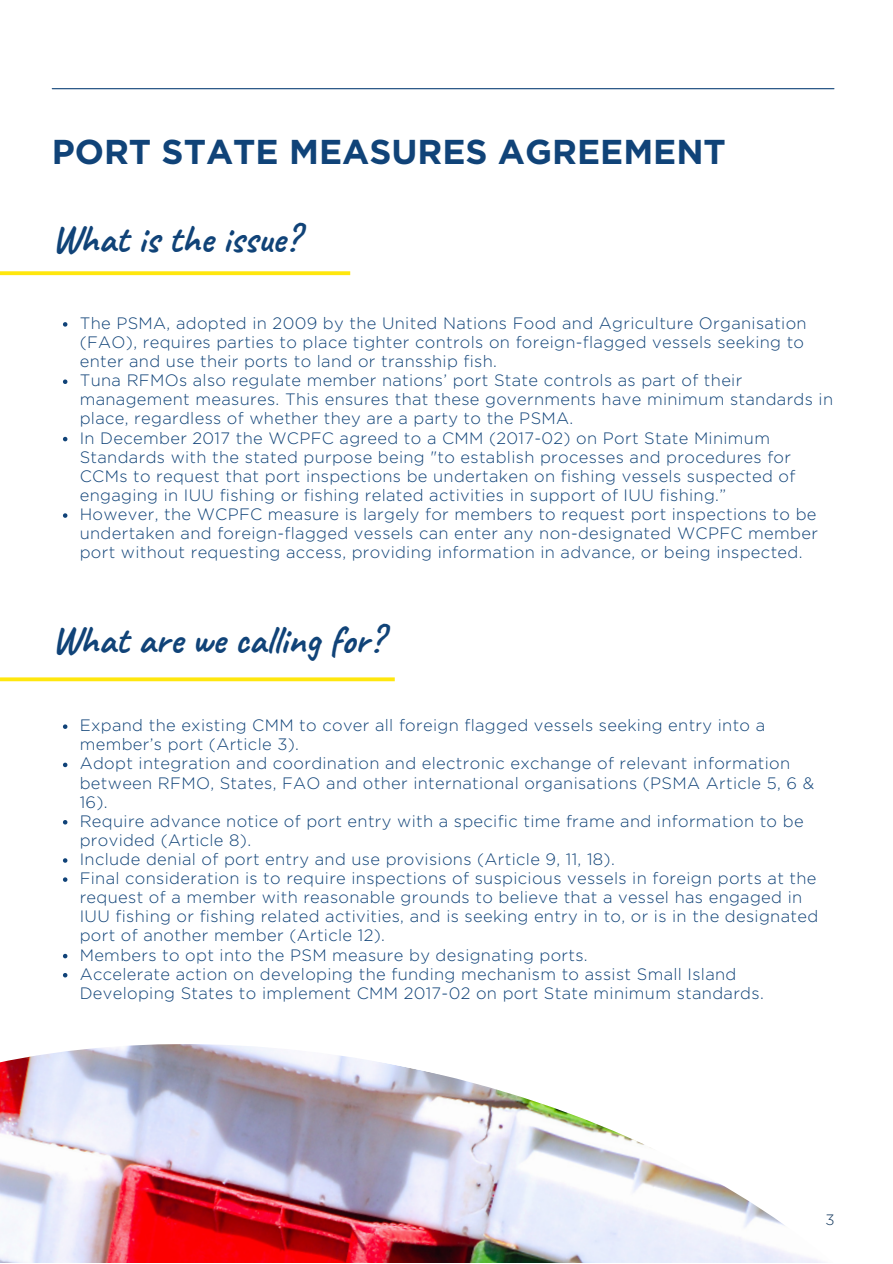
<style>
.page{position:relative;width:893px;height:1264px;background:#fff}
.page>*{position:absolute;margin:0;border:0;box-sizing:border-box;transform-origin:0 0}
.t1{font:700 39px "Caveat";color:#104378}
.t2{font:700 34.5px "Gotham";color:#104378}
.t3{font:300 16.5px/19px "Gotham";letter-spacing:.02em;color:#104378}
.t4{font:300 15px "Gotham";color:#10355b}
</style>
<div class="page">
<hr style="left:52px;top:88px;width:781px;height:1px;background:#104378">
<svg style="left:0;top:271px;width:350px;height:4px"></svg>
<svg style="left:0;top:677px;width:395px;height:4px;background:#ffe926"></svg>
<img style="left:0;top:1044px;width:821px;height:218px">
<svg style="left:63px;top:322px;width:4px;height:4px"></svg>
<svg style="left:63px;top:379px;width:4px;height:5px"></svg>
<svg style="left:63px;top:437px;width:4px;height:4px"></svg>
<svg style="left:63px;top:513px;width:4px;height:5px"></svg>
<svg style="left:63px;top:724px;width:4px;height:5px"></svg>
<svg style="left:63px;top:762px;width:4px;height:5px"></svg>
<svg style="left:63px;top:820px;width:4px;height:4px"></svg>
<svg style="left:63px;top:858px;width:4px;height:4px"></svg>
<svg style="left:63px;top:877px;width:4px;height:4px"></svg>
<svg style="left:63px;top:953px;width:4px;height:5px"></svg>
<svg style="left:63px;top:973px;width:4px;height:4px"></svg>
<h2 class="t2" style="left:52px;top:136px;width:675px">PORT STATE MEASURES AGREEMENT</h2>
<h1 class="t1" style="left:52px;top:215px;width:249px">What is the issue?</h1>
<p class="t3" style="left:80px;top:313px;width:754px">The PSMA, adopted in 2009 by the United Nations Food and Agriculture Organisation (FAO), requires parties to place tighter controls on foreign-flagged vessels seeking to enter and use their ports to land or transship fish.<br>Tuna RFMOs also regulate member nations’ port State controls as part of their management measures. This ensures that these governments have minimum standards in place, regardless of whether they are a party to the PSMA.<br>In December 2017 the WCPFC agreed to a CMM (2017-02) on Port State Minimum Standards with the stated purpose being "to establish processes and procedures for CCMs to request that port inspections be undertaken on fishing vessels suspected of engaging in IUU fishing or fishing related activities in support of IUU fishing.”<br>However, the WCPFC measure is largely for members to request port inspections to be undertaken and foreign-flagged vessels can enter any non-designated WCPFC member port without requesting access, providing information in advance, or being inspected.</p>
<h1 class="t1" style="left:52px;top:615px;width:333px">What are we calling for?</h1>
<p class="t3" style="left:80px;top:715px;width:740px">Expand the existing CMM to cover all foreign flagged vessels seeking entry into a member’s port (Article 3).<br>Adopt integration and coordination and electronic exchange of relevant information between RFMO, States, FAO and other international organisations (PSMA Article 5, 6 &amp; 16).<br>Require advance notice of port entry with a specific time frame and information to be provided (Article 8).<br>Include denial of port entry and use provisions (Article 9, 11, 18).<br>Final consideration is to require inspections of suspicious vessels in foreign ports at the request of a member with reasonable grounds to believe that a vessel has engaged in IUU fishing or fishing related activities, and is seeking entry in to, or is in the designated port of another member (Article 12).<br>Members to opt into the PSM measure by designating ports.<br>Accelerate action on developing the funding mechanism to assist Small Island Developing States to implement CMM 2017-02 on port State minimum standards.</p>
<p class="t4" style="left:825px;top:1210px;width:11px">3</p>
</div>
